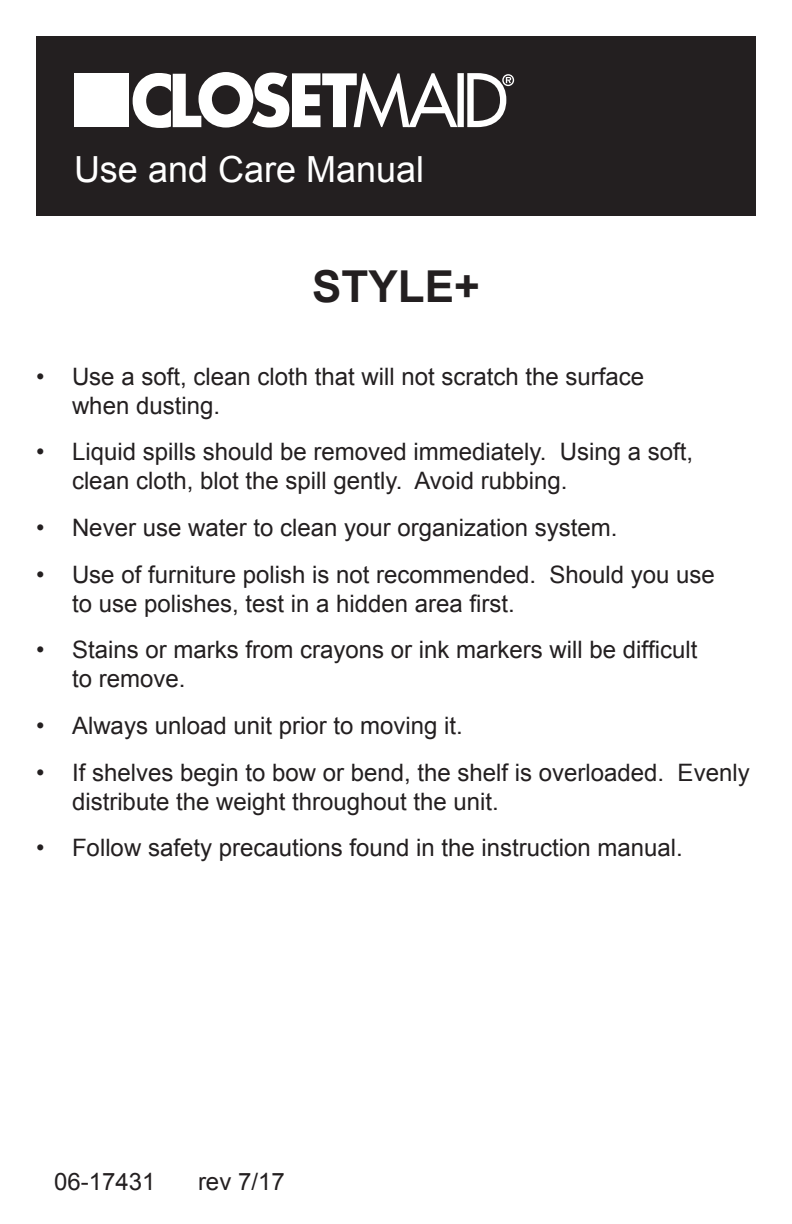
<style>
.page{position:relative;width:792px;height:1224px;background:#fff}
.page>*{position:absolute;margin:0;border:0;box-sizing:border-box;transform-origin:0 0}
.t1{font:700 44px "Arial";color:#231f20}
.t2{font:36px "Arial";color:#fff}
.t3{font:24px/28.8px "Arial";color:#231f20}
</style>
<div class="page">
<div style="left:36px;top:36px;width:720px;height:180px;background:#231f20"></div>
<div style="left:74px;top:74px;width:55px;height:53px;background:#fff"></div>
<div style="left:457px;top:73px;width:7px;height:54px;background:#fff"></div>
<svg style="left:467px;top:73px;width:47px;height:54px"></svg>
<svg style="left:133px;top:72px;width:324px;height:56px"></svg>
<h2 class="t2" style="left:74px;top:146px;width:352px">Use and Care Manual</h2>
<h1 class="t1" style="left:312px;top:257px;width:169px">STYLE+</h1>
<p class="t3" style="left:72px;top:362px;width:574px;text-indent:-36px">• Use a soft, clean cloth that will not scratch the surface when dusting.</p>
<p class="t3" style="left:72px;top:438px;width:623px;text-indent:-36px">• Liquid spills should be removed immediately. Using a soft, clean cloth, blot the spill gently. Avoid rubbing.</p>
<p class="t3" style="left:36px;top:513px;width:583px">• Never use water to clean your organization system.</p>
<p class="t3" style="left:72px;top:560px;width:644px;text-indent:-36px">• Use of furniture polish is not recommended. Should you use to use polishes, test in a hidden area first.</p>
<p class="t3" style="left:72px;top:636px;width:627px;text-indent:-36px">• Stains or marks from crayons or ink markers will be difficult to remove.</p>
<p class="t3" style="left:36px;top:711px;width:428px">• Always unload unit prior to moving it.</p>
<p class="t3" style="left:72px;top:758px;width:679px;text-indent:-36px">• If shelves begin to bow or bend, the shelf is overloaded. Evenly distribute the weight throughout the unit.</p>
<p class="t3" style="left:36px;top:834px;width:648px">• Follow safety precautions found in the instruction manual.</p>
<p class="t3" style="left:54px;top:1167px;width:103px">06-17431</p>
<p class="t3" style="left:198px;top:1167px;width:88px">rev 7/17</p>
</div>
